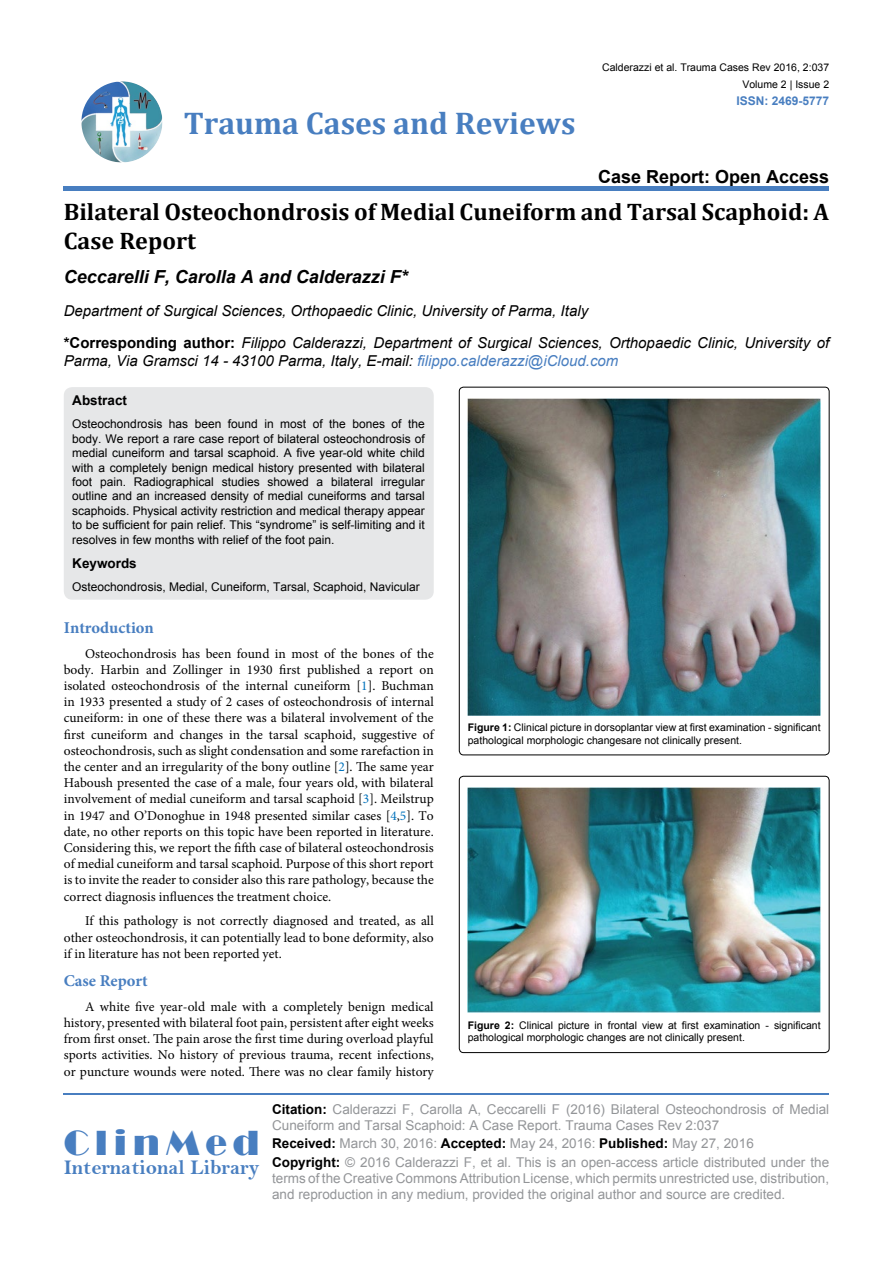
<style>
.page{position:relative;width:893px;height:1263px;background:#fff}
.page>*{position:absolute;margin:0;border:0;box-sizing:border-box;transform-origin:0 0}
.t1{font:36px "Broadway";letter-spacing:.16em;color:#487ec0}
.t2{font:700 31.5px "Cambria";color:#487ec0}
.t3{font:700 24px/28.8px "Cambria";color:#000}
.t4{font:21px "Bell MT Bold";color:#487ec0}
.t5{font:italic 700 18px "Arial";color:#000}
.t6{font:700 18px "Arial";color:#000}
.t7{font:700 16.5px "Minion Pro";color:#487ec0}
.t8{font:italic 15px/32.2px "Arial";color:#000}
.t9{font:13.5px/16.2px "Minion Pro";color:#000;text-align:justify}
.t10{font:13.5px/16.2px "Arial";color:#939598}
.t11{font:700 13.5px "Arial";color:#000}
.t12{font:12px/14.4px "Arial";color:#000;text-align:justify}
.t13{font:700 12px "Arial";color:#487ec0}
.t14{font:10.5px/12.6px "Arial";color:#000}
.s1{font-weight:700;font-style:normal}
.s2{color:#487ec0}
.s3{color:#0072bc}
.s4{font-weight:700}
.s5{font-weight:700;color:#000}
</style>
<div class="page">
<img style="left:81px;top:81px;width:81px;height:81px;border-radius:41px">
<div style="left:64px;top:186px;width:765px;height:5px;background:#487ec0"></div>
<hr style="left:64px;top:1093px;width:765px;height:1px;background:#487ec0">
<div style="left:64px;top:387px;width:370px;height:213px;background:#e6e7e8;border-radius:9px"></div>
<div style="left:459px;top:387px;width:370px;height:368px;border:1px solid #000;border-radius:4px"></div>
<img style="left:468px;top:398px;width:353px;height:317px">
<div style="left:459px;top:776px;width:370px;height:276px;border:1px solid #000;border-radius:4px"></div>
<img style="left:468px;top:788px;width:353px;height:224px">
<h2 class="t2" style="left:184px;top:101px;width:393px">Trauma Cases and Reviews</h2>
<p class="t14" style="left:602px;top:62px;width:229px">Calderazzi et al. Trauma Cases Rev 2016, 2:037</p>
<p class="t13" style="left:736px;top:93px;width:94px">ISSN: 2469-5777</p>
<p class="t14" style="left:742px;top:78px;width:88px">Volume 2 | Issue 2</p>
<h3 class="t6" style="left:598px;top:164px;width:233px">Case Report: Open Access</h3>
<h3 class="t3" style="left:64px;top:197px;width:767px">Bilateral Osteochondrosis of Medial Cuneiform and Tarsal Scaphoid: A<br>Case Report</h3>
<h3 class="t5" style="left:64px;top:265px;width:346px">Ceccarelli F, Carolla A and Calderazzi F*</h3>
<p class="t8" style="left:64px;top:294px;width:767px">Department of Surgical Sciences, Orthopaedic Clinic, University of Parma, Italy<br><span class="s1">*Corresponding author:</span> Filippo Calderazzi, Department of Surgical Sciences, Orthopaedic Clinic, University of</p>
<p class="t8" style="left:64px;top:345px;width:556px">Parma, Via Gramsci 14 - 43100 Parma, Italy, E-mail: <span class="s2">filippo.calderazzi@iCloud.com</span></p>
<p class="t11" style="left:72px;top:392px;width:56px">Abstract</p>
<p class="t12" style="left:72px;top:417px;width:354px">Osteochondrosis has been found in most of the bones of the body. We report a rare case report of bilateral osteochondrosis of medial cuneiform and tarsal scaphoid. A five year-old white child with a completely benign medical history presented with bilateral foot pain. Radiographical studies showed a bilateral irregular outline and an increased density of medial cuneiforms and tarsal scaphoids. Physical activity restriction and medical therapy appear to be sufficient for pain relief. This “syndrome” is self-limiting and it resolves in few months with relief of the foot pain.</p>
<p class="t11" style="left:72px;top:554px;width:66px">Keywords</p>
<p class="t12" style="left:72px;top:580px;width:349px">Osteochondrosis, Medial, Cuneiform, Tarsal, Scaphoid, Navicular</p>
<p class="t7" style="left:64px;top:616px;width:92px">Introduction</p>
<p class="t9" style="left:64px;top:645px;width:371px;text-indent:21px">Osteochondrosis has been found in most of the bones of the body. Harbin and Zollinger in 1930 first published a report on isolated osteochondrosis of the internal cuneiform [<span class="s3">1</span>]. Buchman in 1933 presented a study of 2 cases of osteochondrosis of internal cuneiform: in one of these there was a bilateral involvement of the first cuneiform and changes in the tarsal scaphoid, suggestive of osteochondrosis, such as slight condensation and some rarefaction in the center and an irregularity of the bony outline [<span class="s3">2</span>]. The same year Haboush presented the case of a male, four years old, with bilateral involvement of medial cuneiform and tarsal scaphoid [<span class="s3">3</span>]. Meilstrup in 1947 and O’Donoghue in 1948 presented similar cases [<span class="s3">4</span>,<span class="s3">5</span>]. To date, no other reports on this topic have been reported in literature.<br>Considering this, we report the fifth case of bilateral osteochondrosis of medial cuneiform and tarsal scaphoid. Purpose of this short report is to invite the reader to consider also this rare pathology, because the correct diagnosis influences the treatment choice.</p>
<p class="t9" style="left:64px;top:913px;width:371px;text-indent:21px">If this pathology is not correctly diagnosed and treated, as all other osteochondrosis, it can potentially lead to bone deformity, also if in literature has not been reported yet.</p>
<p class="t7" style="left:64px;top:969px;width:85px">Case Report</p>
<p class="t9" style="left:64px;top:998px;width:371px;text-indent:21px">A white five year-old male with a completely benign medical history, presented with bilateral foot pain, persistent after eight weeks from first onset. The pain arose the first time during overload playful sports activities. No history of previous trauma, recent infections, or puncture wounds were noted. There was no clear family history</p>
<p class="t14" style="left:468px;top:721px;width:354px"><span class="s4">Figure 1:</span> Clinical picture in dorsoplantar view at first examination - significant pathological morphologic changesare not clinically present.</p>
<p class="t14" style="left:468px;top:1019px;width:354px"><span class="s4">Figure 2:</span> Clinical picture in frontal view at first examination - significant pathological morphologic changes are not clinically present.</p>
<h1 class="t1" style="left:64px;top:1122px;width:197px">ClinMed</h1>
<h3 class="t4" style="left:64px;top:1155px;width:197px">International Library</h3>
<p class="t10" style="left:272px;top:1101px;width:559px"><span class="s5">Citation:</span> Calderazzi F, Carolla A, Ceccarelli F (2016) Bilateral Osteochondrosis of Medial<br>Cuneiform and Tarsal Scaphoid: A Case Report. Trauma Cases Rev 2:037</p>
<p class="t10" style="left:272px;top:1135px;width:559px;line-height:18.3px"><span class="s5">Received:</span> March 30, 2016: <span class="s5">Accepted:</span> May 24, 2016: <span class="s5">Published:</span> May 27, 2016<br><span class="s5">Copyright:</span> © 2016 Calderazzi F, et al. This is an open-access article distributed under the</p>
<p class="t10" style="left:272px;top:1170px;width:559px">terms of the Creative Commons Attribution License, which permits unrestricted use, distribution, and reproduction in any medium, provided the original author and source are credited.</p>
</div>
